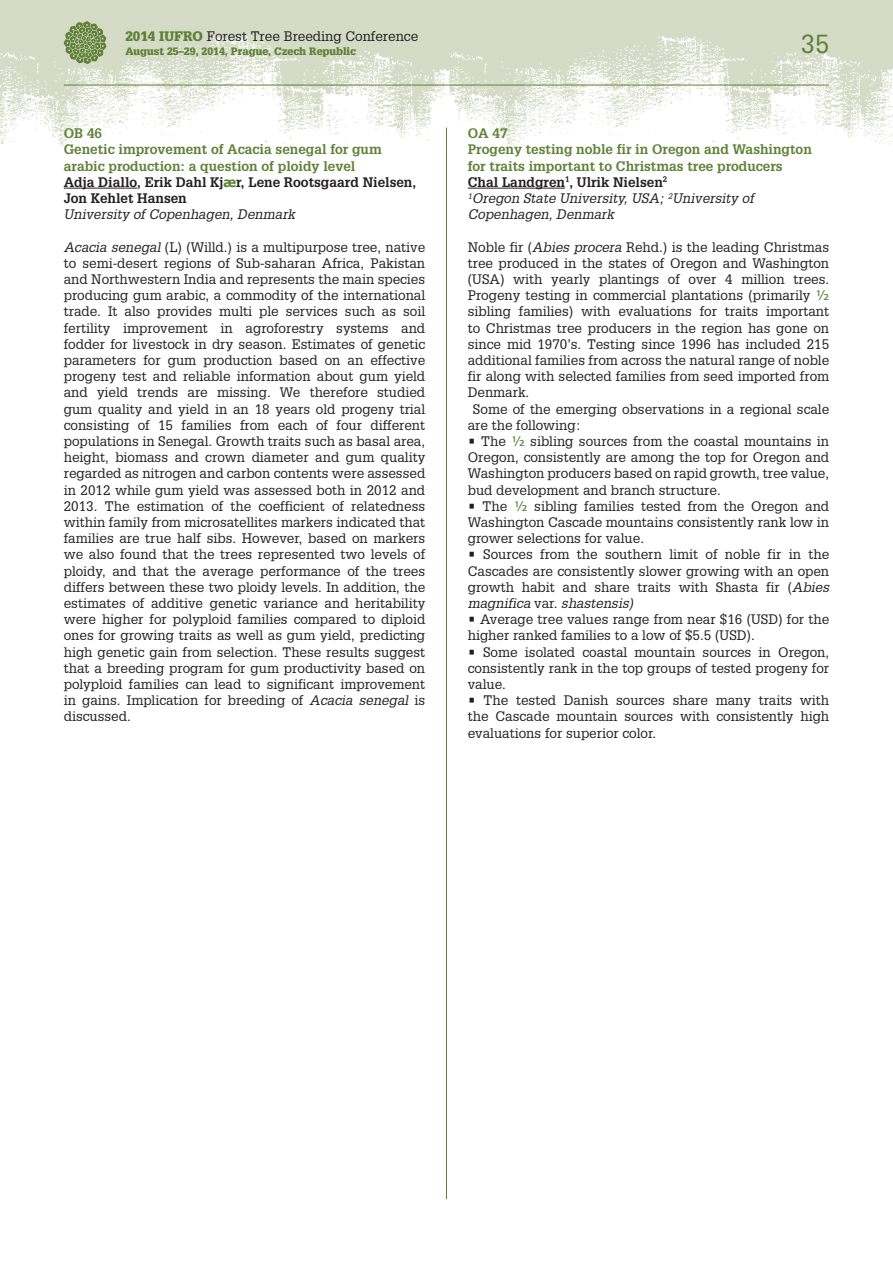
<style>
.page{position:relative;width:893px;height:1263px;background:#fff}
.page>*{position:absolute;margin:0;border:0;box-sizing:border-box;transform-origin:0 0}
.t1{font:25.5px "Glypha CE";color:#5f8137}
.t2{font:13.5px/16.2px "Glypha CE";color:#231f20;text-align:justify}
.t3{font:700 13.5px/16.2px "Glypha CE";color:#5f8137}
.t4{font:italic 13.5px "Glypha CE";color:#231f20}
.t5{font:900 10.5px "Glypha CE";color:#5f8137}
.s1{font-weight:900;color:#5f8137}
.s2{color:#231f20}
.s3{font-family:"Tahoma"}
.s4{font-style:italic}
.s5{font-weight:400;font-style:italic;color:#231f20}
.s6{font-family:"Tahoma";color:#5f8137}
</style>
<div class="page">
<div style="left:0;top:0;width:893px;height:147px;background:#d6dbc8"></div>
<img style="left:0;top:36px;width:893px;height:111px">
<hr style="left:64px;top:85px;width:765px;height:1px;background:#5f8137">
<svg style="left:64px;top:21px;width:42px;height:43px"></svg>
<hr style="left:446px;top:128px;width:1px;height:1071px;background:#5f8137">
<hr style="left:64px;top:188px;width:73px;height:1px;background:#231f20">
<hr style="left:468px;top:188px;width:97px;height:1px;background:#231f20">
<p class="t2" style="left:125px;top:29px;width:294px"><span class="s1">2014 IUFRO</span> Forest Tree Breeding Conference</p>
<p class="t5" style="left:125px;top:46px;width:232px">August 25–29, 2014, Prague, Czech Republic</p>
<p class="t3" style="left:64px;top:127px;width:354px">OB 46<br>Genetic improvement of Acacia senegal for gum arabic production: a question of ploidy level<br><span class="s2">Adja Diallo, Erik Dahl Kj</span><span class="s3">æ</span><span class="s2">r, Lene Rootsgaard Nielsen, Jon Kehlet Hansen</span></p>
<p class="t4" style="left:64px;top:210px;width:233px">University of Copenhagen, Denmark</p>
<p class="t2" style="left:64px;top:240px;width:363px"><span class="s4">Acacia senegal</span> (L) (Willd.) is a multipurpose tree, native to semi-desert regions of Sub-saharan Africa, Pakistan and Northwestern India and represents the main species producing gum arabic, a commodity of the international trade. It also provides multi ple services such as soil fertility improvement in agroforestry systems and fodder for livestock in dry season. Estimates of genetic parameters for gum production based on an effective progeny test and reliable information about gum yield and yield trends are missing. We therefore studied gum quality and yield in an 18 years old progeny trial consisting of 15 families from each of four different populations in Senegal. Growth traits such as basal area, height, biomass and crown diameter and gum quality regarded as nitrogen and carbon contents were assessed in 2012 while gum yield was assessed both in 2012 and 2013. The estimation of the coefficient of relatedness within family from microsatellites markers indicated that families are true half sibs. However, based on markers we also found that the trees represented two levels of ploidy, and that the average performance of the trees differs between these two ploidy levels. In addition, the estimates of additive genetic variance and heritability were higher for polyploid families compared to diploid ones for growing traits as well as gum yield, predicting high genetic gain from selection. These results suggest that a breeding program for gum productivity based on polyploid families can lead to significant improvement in gains. Implication for breeding of <span class="s4">Acacia senegal</span> is discussed.</p>
<h1 class="t1" style="left:801px;top:34px;width:30px">35</h1>
<p class="t3" style="left:468px;top:127px;width:346px">OA 47<br>Progeny testing noble fir in Oregon and Washington for traits important to Christmas tree producers <span class="s2">Chal Landgren</span><sup>1</sup><span class="s2">, Ulrik Nielsen</span><sup>2<br></sup><sup>1</sup><span class="s5">Oregon State University, USA;</span> <sup>2</sup><span class="s5">University of Copenhagen, Denmark</span></p>
<p class="t2" style="left:468px;top:240px;width:363px">Noble fir (<span class="s4">Abies procera</span> Rehd.) is the leading Christmas</p>
<p class="t2" style="left:468px;top:256px;width:363px">tree produced in the states of Oregon and Washington</p>
<p class="t2" style="left:468px;top:272px;width:363px">(USA) with yearly plantings of over 4 million trees.</p>
<p class="t2" style="left:468px;top:288px;width:363px">Progeny testing in commercial plantations (primarily <span class="s6">½</span></p>
<p class="t2" style="left:468px;top:305px;width:363px">sibling families) with evaluations for traits important</p>
<p class="t2" style="left:468px;top:321px;width:363px">to Christmas tree producers in the region has gone on</p>
<p class="t2" style="left:468px;top:337px;width:363px">since mid 1970’s. Testing since 1996 has included 215</p>
<p class="t2" style="left:468px;top:353px;width:363px">additional families from across the natural range of noble</p>
<p class="t2" style="left:468px;top:369px;width:363px">fir along with selected families from seed imported from</p>
<p class="t2" style="left:468px;top:386px;width:63px">Denmark.</p>
<p class="t2" style="left:473px;top:402px;width:358px">Some of the emerging observations in a regional scale</p>
<p class="t2" style="left:468px;top:418px;width:115px">are the following:</p>
<p class="t2" style="left:468px;top:434px;width:363px">• The <span class="s6">½</span> sibling sources from the coastal mountains in Oregon, consistently are among the top for Oregon and Washington producers based on rapid growth, tree value, bud development and branch structure.</p>
<p class="t2" style="left:468px;top:499px;width:363px">• The <span class="s6">½</span> sibling families tested from the Oregon and Washington Cascade mountains consistently rank low in grower selections for value.</p>
<p class="t2" style="left:468px;top:548px;width:363px">• Sources from the southern limit of noble fir in the Cascades are consistently slower growing with an open growth habit and share traits with Shasta fir (<span class="s4">Abies magnifica</span> var. <span class="s4">shastensis)</span></p>
<p class="t2" style="left:468px;top:612px;width:363px">• Average tree values range from near $16 (USD) for the higher ranked families to a low of $5.5 (USD).</p>
<p class="t2" style="left:468px;top:645px;width:363px">• Some isolated coastal mountain sources in Oregon, consistently rank in the top groups of tested progeny for value.</p>
<p class="t2" style="left:468px;top:693px;width:363px">• The tested Danish sources share many traits with the Cascade mountain sources with consistently high evaluations for superior color.</p>
</div>
